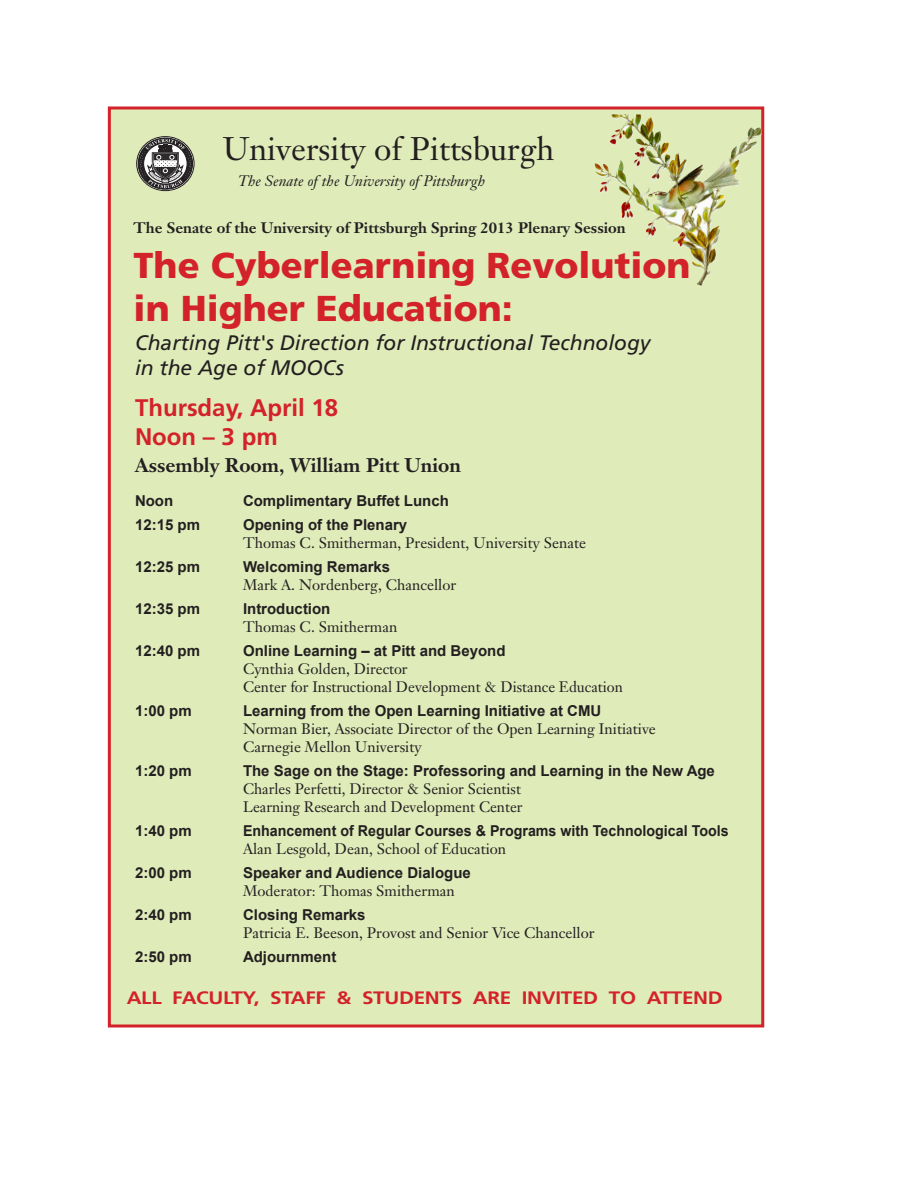
<style>
.page{position:relative;width:918px;height:1188px;background:#fff}
.page>*{position:absolute;margin:0;border:0;box-sizing:border-box;transform-origin:0 0}
.t1{font:900 36px "Frutiger";color:#d32229}
.t2{font:32.25px "Janson Text";color:#231f20}
.t3{font:700 24px "Frutiger";color:#d32229}
.t4{font:italic 21px "Frutiger";color:#231f20}
.t5{font:700 19.5px "Janson Text";color:#231f20}
.t6{font:700 18px "Frutiger";letter-spacing:-.015em;color:#d32229;scale:1.15 1}
.t7{font:15px "Janson Text";color:#231f20}
.t8{font:700 15px/18px "Arial";color:#231f20}
.t9{font:700 15px "Janson Text";color:#231f20}
.t10{font:700 15px "Arial";color:#231f20;scale:.95 1}
.t11{font:italic 15px "Janson Text";color:#231f20}
.s1{font-family:"Janson Text";font-weight:400}
</style>
<div class="page">
<div style="left:108px;top:106px;width:656px;height:922px;background:#dfebb9;border:3px solid #d32229"></div>
<div style="left:136px;top:136px;width:58px;height:55px;border:1px solid #231f20;border-radius:50%"></div>
<div style="left:138px;top:138px;width:55px;height:52px;border:1px solid #231f20;border-radius:50%"></div>
<svg style="left:139px;top:139px;width:53px;height:49px;background:#7e7d78"></svg>
<img style="left:610px;top:114px;width:67px;height:84px">
<p class="t2" style="left:222px;top:129px;width:334px">University of Pittsburgh</p>
<p class="t11" style="left:238px;top:171px;width:249px">The Senate of the University of Pittsburgh</p>
<p class="t9" style="left:134px;top:218px;width:494px">The Senate of the University of Pittsburgh Spring 2013 Plenary Session</p>
<p class="t1" style="left:134px;top:243px;width:558px">The Cyberlearning Revolution</p>
<p class="t1" style="left:134px;top:287px;width:381px">in Higher Education:</p>
<p class="t4" style="left:135px;top:331px;width:517px">Charting Pitt's Direction for Instructional Technology</p>
<p class="t4" style="left:135px;top:356px;width:210px">in the Age of MOOCs</p>
<p class="t3" style="left:135px;top:394px;width:205px">Thursday, April 18</p>
<p class="t3" style="left:135px;top:422px;width:144px">Noon – 3 pm</p>
<p class="t5" style="left:135px;top:453px;width:327px">Assembly Room, William Pitt Union</p>
<p class="t8" style="left:135px;top:492px;width:40px">Noon</p>
<p class="t8" style="left:243px;top:492px;width:207px">Complimentary Buffet Lunch</p>
<p class="t8" style="left:135px;top:516px;width:67px">12:15 pm</p>
<p class="t8" style="left:243px;top:516px;width:166px">Opening of the Plenary</p>
<p class="t7" style="left:243px;top:533px;width:345px">Thomas C. Smitherman, President, University Senate</p>
<p class="t8" style="left:135px;top:558px;width:67px">12:25 pm</p>
<p class="t8" style="left:243px;top:558px;width:149px">Welcoming Remarks</p>
<p class="t7" style="left:243px;top:575px;width:215px">Mark A. Nordenberg, Chancellor</p>
<p class="t8" style="left:135px;top:600px;width:67px">12:35 pm</p>
<p class="t8" style="left:243px;top:600px;width:89px">Introduction</p>
<p class="t7" style="left:243px;top:617px;width:156px">Thomas C. Smitherman</p>
<p class="t8" style="left:135px;top:642px;width:67px">12:40 pm</p>
<p class="t8" style="left:243px;top:642px;width:264px">Online Learning – at Pitt and Beyond</p>
<p class="t7" style="left:243px;top:659px;width:166px">Cynthia Golden, Director</p>
<p class="t7" style="left:243px;top:677px;width:381px">Center for Instructional Development &amp; Distance Education</p>
<p class="t8" style="left:135px;top:702px;width:58px">1:00 pm</p>
<p class="t8" style="left:243px;top:702px;width:360px">Learning from the Open Learning Initiative at CMU</p>
<p class="t7" style="left:243px;top:719px;width:414px">Norman Bier, Associate Director of the Open Learning Initiative</p>
<p class="t7" style="left:243px;top:737px;width:180px">Carnegie Mellon University</p>
<p class="t8" style="left:135px;top:762px;width:58px">1:20 pm</p>
<p class="t8" style="left:243px;top:762px;width:474px">The Sage on the Stage: Professoring and Learning in the New Age<br><span class="s1">Charles Perfetti, Director &amp; Senior Scientist</span></p>
<p class="t7" style="left:243px;top:797px;width:281px">Learning Research and Development Center</p>
<p class="t8" style="left:135px;top:822px;width:58px">1:40 pm</p>
<p class="t10" style="left:243px;top:820px;width:513px">Enhancement of Regular Courses &amp; Programs with Technological Tools</p>
<p class="t7" style="left:243px;top:839px;width:265px">Alan Lesgold, Dean, School of Education</p>
<p class="t8" style="left:135px;top:864px;width:58px">2:00 pm</p>
<p class="t8" style="left:243px;top:864px;width:229px">Speaker and Audience Dialogue</p>
<p class="t7" style="left:243px;top:881px;width:213px">Moderator: Thomas Smitherman</p>
<p class="t8" style="left:135px;top:906px;width:58px">2:40 pm</p>
<p class="t8" style="left:243px;top:906px;width:124px">Closing Remarks</p>
<p class="t7" style="left:243px;top:923px;width:353px">Patricia E. Beeson, Provost and Senior Vice Chancellor</p>
<p class="t8" style="left:135px;top:948px;width:58px">2:50 pm</p>
<p class="t8" style="left:243px;top:948px;width:95px">Adjournment</p>
<p class="t6" style="left:127px;top:988px;width:520px">ALL FACULTY, STAFF &amp; STUDENTS ARE INVITED TO ATTEND</p>
</div>
